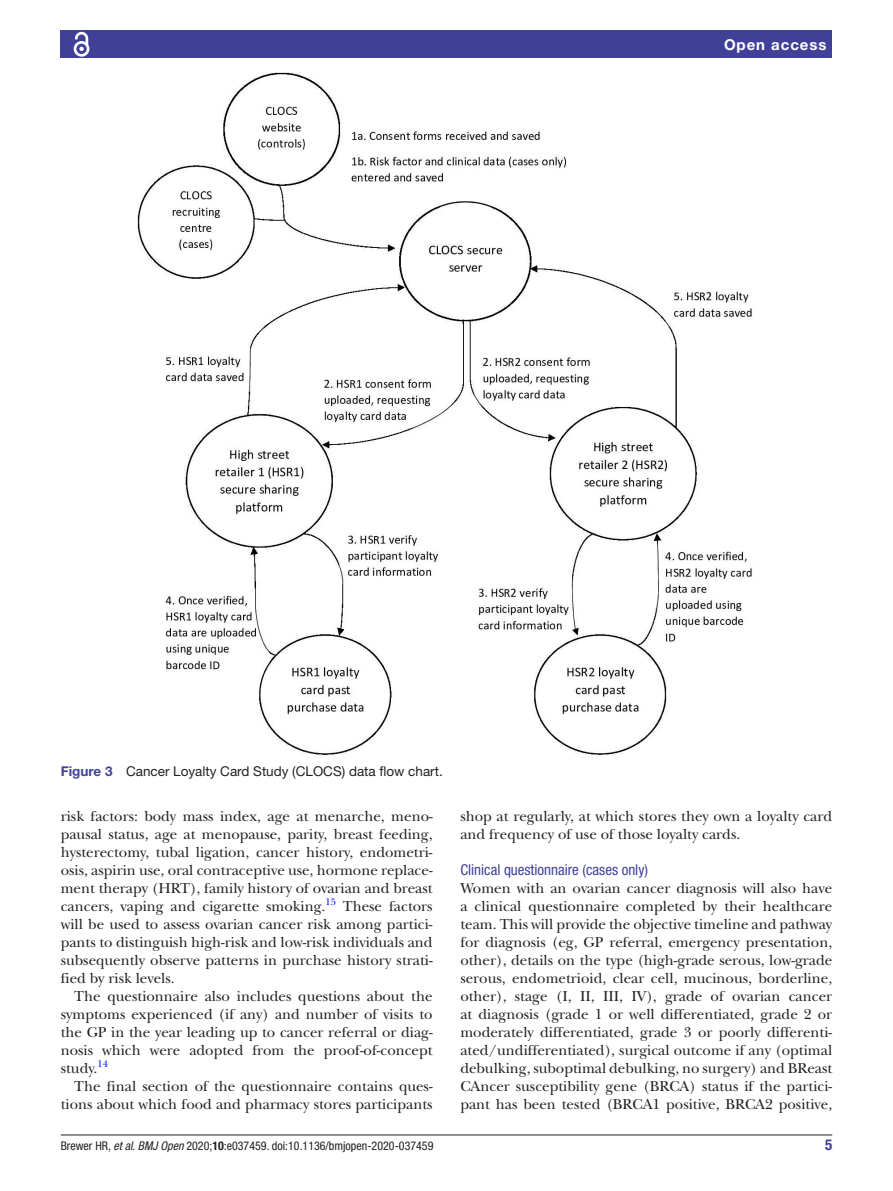
<style>
.page{position:relative;width:893px;height:1191px;background:#fff}
.page>*{position:absolute;margin:0;border:0;box-sizing:border-box;transform-origin:0 0}
.t1{font:15px/18px "New Baskerville";color:#231f20;text-align:justify}
.t2{font:condensed 15px "Helvetica Neue LT Std";color:#414099}
.t3{font:700 15px "Helvetica Neue LT Std";letter-spacing:.065em;color:#fff}
.t4{font:700 condensed 15px "Helvetica Neue LT Std";color:#414099}
.t5{font:13.5px "Helvetica Neue LT Std";color:#231f20}
.t6{font:condensed 12px "Helvetica Neue LT Std";color:#231f20}
.t7{font:9.9px "New Baskerville";color:#00f}
.s1{font-weight:700;color:#414099}
.s2{font-style:italic}
.s3{font-weight:700}
</style>
<div class="page">
<hr style="left:61px;top:1134px;width:771px;height:1px;background:#231f20">
<div style="left:61px;top:31px;width:771px;height:27px;background:#414099"></div>
<svg style="left:73px;top:31px;width:17px;height:26px"></svg>
<img style="left:138px;top:73px;width:614px;height:683px">
<p class="t3" style="left:724px;top:35px;width:104px">Open access</p>
<p class="t5" style="left:61px;top:763px;width:384px"><span class="s1">Figure 3</span> Cancer Loyalty Card Study (CLOCS) data flow chart.</p>
<p class="t1" style="left:61px;top:807px;width:373px">risk factors: body mass index, age at menarche, meno&shy;pausal status, age at menopause, parity, breast feeding, hysterectomy, tubal ligation, cancer history, endometri&shy;osis, aspirin use, oral contraceptive use, hormone replace&shy;ment therapy (HRT), family history of ovarian and breast cancers, vaping and cigarette smoking.</p>
<p class="t7" style="left:326px;top:895px;width:12px">15</p>
<p class="t1" style="left:61px;top:897px;width:373px;text-indent:282px">These factors will be used to assess ovarian cancer risk among partici&shy;pants to distinguish high-risk and low-risk individuals and subsequently observe patterns in purchase history strati&shy;fied by risk levels.</p>
<p class="t1" style="left:61px;top:987px;width:373px;text-indent:14px">The questionnaire also includes questions about the symptoms experienced (if any) and number of visits to the GP in the year leading up to cancer referral or diag&shy;nosis which were adopted from the proof-of-concept study.<sup>14</sup></p>
<p class="t1" style="left:61px;top:1077px;width:373px;text-align:right">The final section of the questionnaire contains ques&shy;tions about which food and pharmacy stores participants</p>
<p class="t1" style="left:460px;top:807px;width:373px">shop at regularly, at which stores they own a loyalty card and frequency of use of those loyalty cards.</p>
<p class="t2" style="left:460px;top:861px;width:189px">Clinical questionnaire (cases only)</p>
<p class="t1" style="left:460px;top:879px;width:373px">Women with an ovarian cancer diagnosis will also have a clinical questionnaire completed by their healthcare team. This will provide the objective timeline and pathway for diagnosis (eg, GP referral, emergency presentation, other), details on the type (high-grade serous, low-grade serous, endometrioid, clear cell, mucinous, borderline, other), stage (I, II, III, IV), grade of ovarian cancer at diagnosis (grade 1 or well differentiated, grade 2 or moderately differentiated, grade 3 or poorly differenti&shy;ated/undifferentiated), surgical outcome if any (optimal debulking, suboptimal debulking, no surgery) and BReast CAncer susceptibility gene (BRCA) status if the partici&shy;pant has been tested (BRCA1 positive, BRCA2 positive,</p>
<p class="t6" style="left:61px;top:1138px;width:374px">Brewer HR, <span class="s2">et al</span>. <span class="s2">BMJ Open</span> 2020;<span class="s3">10</span>:e037459. doi:10.1136/bmjopen-2020-037459</p>
<p class="t4" style="left:825px;top:1135px;width:9px">5</p>
</div>
